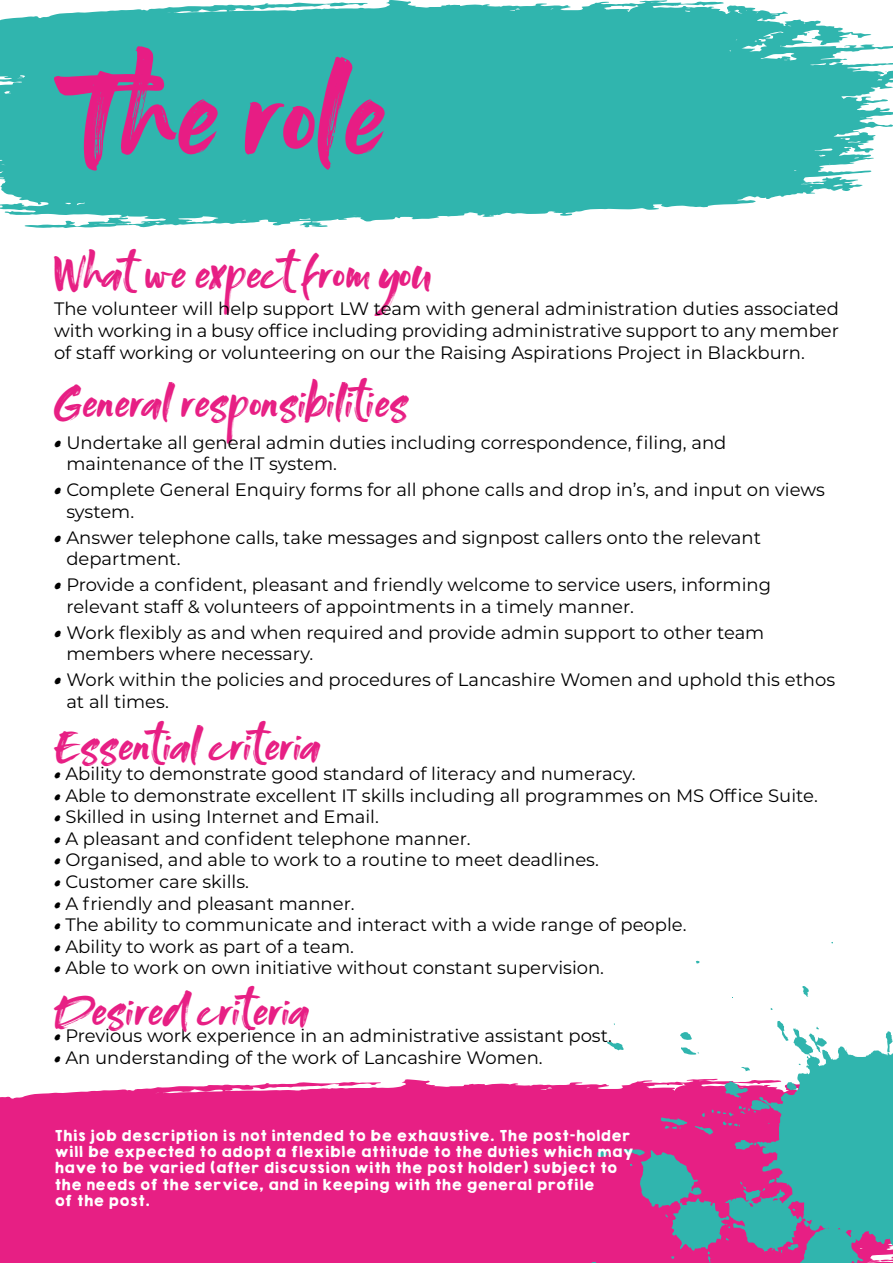
<style>
.page{position:relative;width:893px;height:1263px;background:#fff}
.page>*{position:absolute;margin:0;border:0;box-sizing:border-box;transform-origin:0 0}
.t1{font:100.35px "My Font";color:#e71d84}
.t2{font:36px "My Font";color:#e71f84}
.t3{font:18px/21.6px "Montserrat";color:#000}
.t4{font:13.5px/16.2px "KGHAPPY Solid";color:#fff}
.s1{font-family:"Flood Std"}
.s2{font-family:"Flood Std";font-size:16.5px}
</style>
<div class="page">
<svg style="left:0;top:0;width:893px;height:228px;background:#4dbfb9"></svg>
<div style="left:0;top:1079px;width:590px;height:184px;background:#e71f84"></div>
<svg style="left:802px;top:986px;width:7px;height:11px"></svg>
<svg style="left:590px;top:1021px;width:303px;height:242px"></svg>
<h1 class="t1" style="left:54px;top:61px;width:336px">The role</h1>
<h2 class="t2" style="left:54px;top:254px;width:381px">What we expect from you</h2>
<p class="t3" style="left:54px;top:298px;width:786px;text-align:justify">The volunteer will help support LW team with general administration duties associated with working in a busy office including providing administrative support to any member of staff working or volunteering on our the Raising Aspirations Project in Blackburn.</p>
<h2 class="t2" style="left:54px;top:383px;width:357px">General responsibilities</h2>
<p class="t3" style="left:66px;top:431px;width:662px;text-indent:-12px"><span class="s1">•</span> Undertake all general admin duties including correspondence, filing, and maintenance of the IT system.</p>
<p class="t3" style="left:66px;top:478px;width:760px;text-indent:-12px"><span class="s1">•</span> Complete General Enquiry forms for all phone calls and drop in’s, and input on views system.</p>
<p class="t3" style="left:66px;top:526px;width:696px;text-indent:-12px"><span class="s1">•</span> Answer telephone calls, take messages and signpost callers onto the relevant department.</p>
<p class="t3" style="left:66px;top:573px;width:706px;text-indent:-12px"><span class="s1">•</span> Provide a confident, pleasant and friendly welcome to service users, informing relevant staff &amp; volunteers of appointments in a timely manner.</p>
<p class="t3" style="left:66px;top:621px;width:699px;text-indent:-12px"><span class="s1">•</span> Work flexibly as and when required and provide admin support to other team members where necessary.</p>
<p class="t3" style="left:66px;top:668px;width:770px;text-indent:-12px"><span class="s1">•</span> Work within the policies and procedures of Lancashire Women and uphold this ethos at all times.</p>
<h2 class="t2" style="left:54px;top:727px;width:270px">Essential criteria</h2>
<p class="t3" style="left:54px;top:762px;width:583px"><span class="s2">•</span> Ability to demonstrate good standard of literacy and numeracy.</p>
<p class="t3" style="left:54px;top:784px;width:765px"><span class="s2">•</span> Able to demonstrate excellent IT skills including all programmes on MS Office Suite.</p>
<p class="t3" style="left:54px;top:805px;width:326px"><span class="s2">•</span> Skilled in using Internet and Email.</p>
<p class="t3" style="left:54px;top:827px;width:418px"><span class="s2">•</span> A pleasant and confident telephone manner.</p>
<p class="t3" style="left:54px;top:849px;width:546px"><span class="s2">•</span> Organised, and able to work to a routine to meet deadlines.</p>
<p class="t3" style="left:54px;top:870px;width:197px"><span class="s2">•</span> Customer care skills.</p>
<p class="t3" style="left:54px;top:892px;width:302px"><span class="s2">•</span> A friendly and pleasant manner.</p>
<p class="t3" style="left:54px;top:913px;width:634px"><span class="s2">•</span> The ability to communicate and interact with a wide range of people.</p>
<p class="t3" style="left:54px;top:935px;width:301px"><span class="s2">•</span> Ability to work as part of a team.</p>
<p class="t3" style="left:54px;top:957px;width:552px"><span class="s2">•</span> Able to work on own initiative without constant supervision.</p>
<h2 class="t2" style="left:54px;top:991px;width:258px">Desired criteria</h2>
<p class="t3" style="left:54px;top:1024px;width:560px"><span class="s2">•</span> Previous work experience in an administrative assistant post.</p>
<p class="t3" style="left:54px;top:1046px;width:490px"><span class="s2">•</span> An understanding of the work of Lancashire Women.</p>
<p class="t4" style="left:54px;top:1127px;width:581px">This job description is not intended to be exhaustive. The post-holder will be expected to adopt a flexible attitude to the duties which may have to be varied (after discussion with the post holder) subject to the needs of the service, and in keeping with the general profile<br>of the post.</p>
</div>
